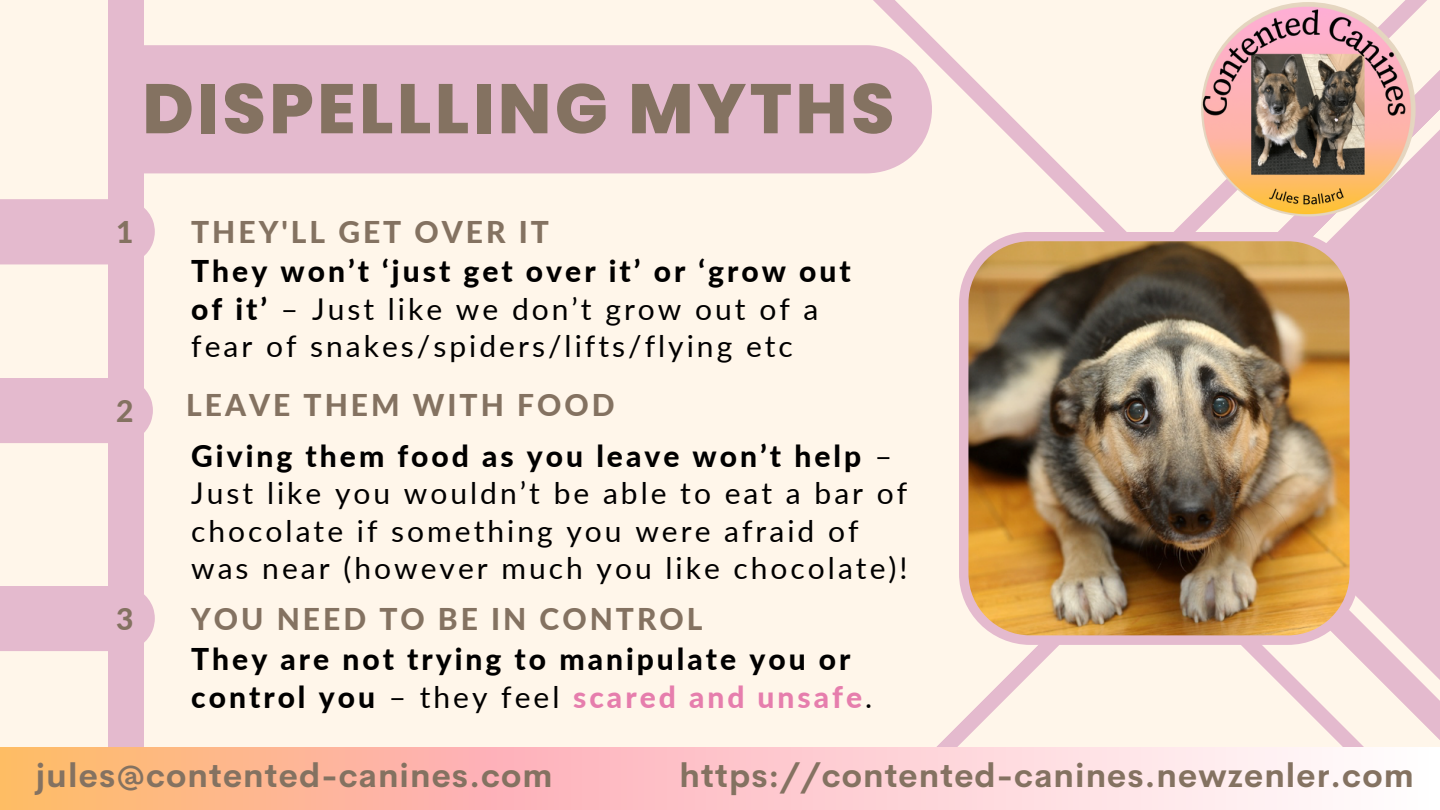
<style>
.page{position:relative;width:1440px;height:810px;background:#fff6ea}
.page>*{position:absolute;margin:0;border:0;box-sizing:border-box;transform-origin:0 0}
.t1{font:800 70px "Poppins";letter-spacing:.05em;color:#847261}
.t2{font:700 33px "Cerebri Sans";letter-spacing:.035em;color:#847261}
.t3{font:30px/37.5px "Lato";letter-spacing:.1em;color:#000}
.t4{font:800 30px/37.5px "Lato";letter-spacing:.1em;color:#000}
.t5{font:800 30px "Lato";letter-spacing:.1em;color:#847261}
.s1{font-weight:800}
.s2{font-weight:400}
.s3{color:#e67ead}
</style>
<div class="page">
<div style="left:108px;top:0;width:36px;height:809px;background:#e4bace"></div>
<div style="left:1359px;top:277px;width:81px;height:256px;background:#e4bace"></div>
<svg style="left:936px;top:533px;width:504px;height:214px"></svg>
<svg style="left:807px;top:0;width:633px;height:277px"></svg>
<div style="left:0;top:199px;width:155px;height:65px;background:#e4bace"></div>
<div style="left:144px;top:45px;width:788px;height:128px;background:#e4bace"></div>
<div style="left:0;top:378px;width:153px;height:65px;background:#e4bace"></div>
<div style="left:0;top:586px;width:155px;height:65px;background:#e4bace"></div>
<img style="left:959px;top:232px;width:400px;height:413px">
<img style="left:1201px;top:2px;width:215px;height:215px;border-radius:50%">
<svg style="left:0;top:747px;width:1440px;height:63px"></svg>
<h1 class="t1" style="left:142px;top:60px;width:754px">DISPELLLING MYTHS</h1>
<p class="t5" style="left:116px;top:213px;width:19px">1</p>
<p class="t5" style="left:191px;top:213px;width:359px">THEY'LL GET OVER IT</p>
<p class="t5" style="left:116px;top:392px;width:19px">2</p>
<p class="t5" style="left:116px;top:600px;width:19px">3</p>
<p class="t3" style="left:191px;top:252px;width:661px"><span class="s1">They won’t ‘just get over it’ or ‘grow out of it’</span> – Just like we don’t grow out of a fear of snakes/spiders/lifts/flying etc</p>
<p class="t5" style="left:186px;top:387px;width:430px">LEAVE THEM WITH FOOD</p>
<p class="t3" style="left:191px;top:436px;width:718px"><span class="s1">Giving them food as you leave won’t help</span> – Just like you wouldn’t be able to eat a bar of chocolate if something you were afraid of was near (however much you like chocolate)!</p>
<p class="t5" style="left:191px;top:600px;width:513px">YOU NEED TO BE IN CONTROL</p>
<p class="t4" style="left:191px;top:640px;width:683px">They are not trying to manipulate you or control you <span class="s2">– they feel</span> <span class="s3">scared and unsafe</span><span class="s2">.</span></p>
<p class="t2" style="left:36px;top:754px;width:518px">jules@contented-canines.com</p>
<p class="t2" style="left:680px;top:754px;width:736px">https://contented-canines.newzenler.com</p>
</div>
